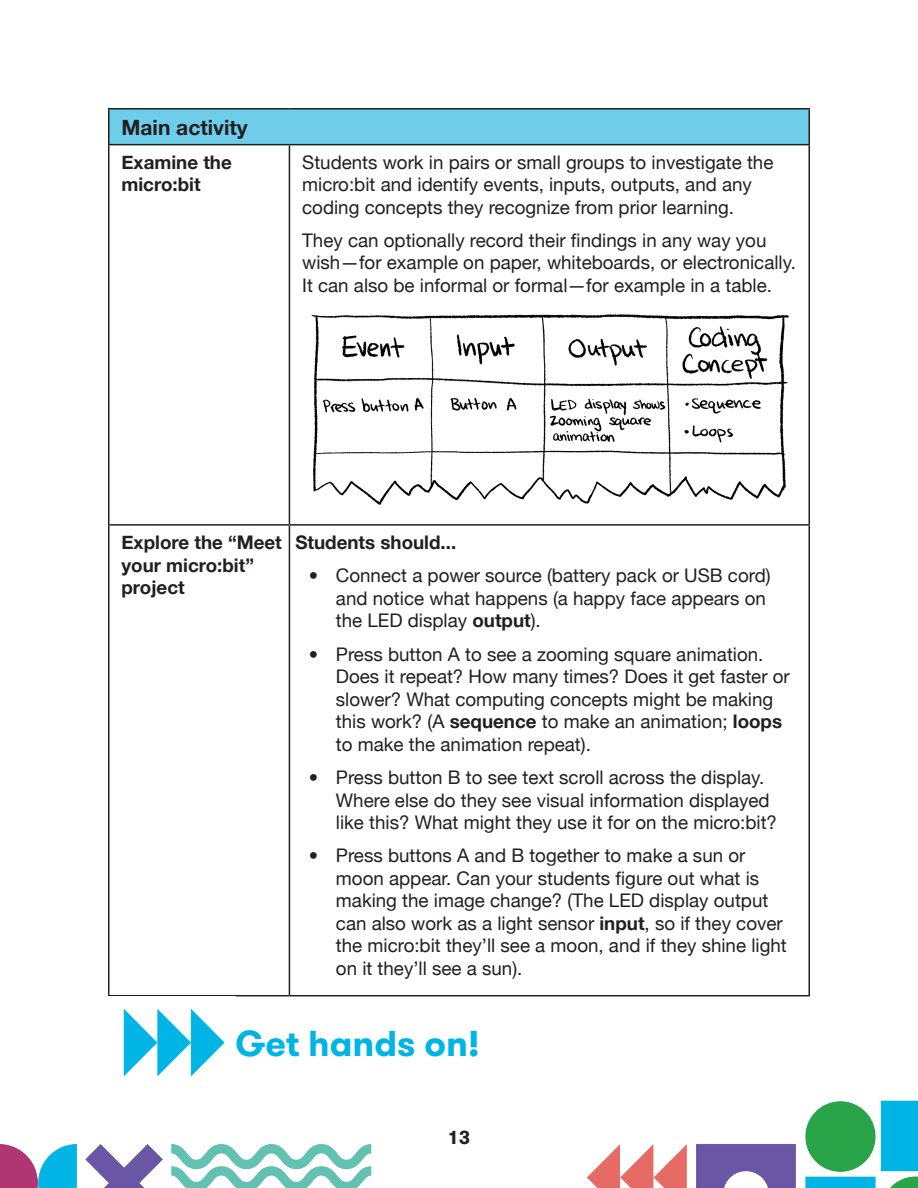
<style>
.page{position:relative;width:918px;height:1188px;background:#fff}
.page>*{position:absolute;margin:0;border:0;box-sizing:border-box;transform-origin:0 0}
.Paragraph_Style_1{font:700 36px "GT Walsheim";color:#00b5e6}
.Lesson_Table_Header{font:700 21px "Helvetica Neue";color:#231f20}
.Lesson_Table_Paragra{font:18.75px/22.5px "Helvetica Neue";color:#231f20}
.Lesson_Table_Subhead{font:700 18.75px/22.5px "Helvetica Neue";color:#231f20}
.Paragraph_Style_1-2{font:700 18.75px "Helvetica Neue";color:#231f20}
.t1{font:700 18.75px "GT Walsheim";color:#231f20}
.s1{font-weight:700}
</style>
<div class="page">
<img style="left:0;top:1100px;width:918px;height:88px">
<div style="left:109px;top:109px;width:700px;height:36px;background:#6eceea"></div>
<hr style="left:108px;top:108px;width:181px;height:2px;background:#231f20">
<hr style="left:108px;top:110px;width:2px;height:34px;background:#231f20">
<hr style="left:289px;top:108px;width:521px;height:2px;background:#231f20">
<hr style="left:808px;top:110px;width:2px;height:34px;background:#231f20">
<hr style="left:108px;top:144px;width:181px;height:1px;background:#231f20">
<hr style="left:108px;top:145px;width:2px;height:379px;background:#231f20">
<hr style="left:289px;top:144px;width:521px;height:1px;background:#231f20">
<hr style="left:289px;top:145px;width:1px;height:379px;background:#231f20">
<hr style="left:808px;top:145px;width:2px;height:379px;background:#231f20">
<hr style="left:108px;top:524px;width:181px;height:2px;background:#231f20">
<hr style="left:108px;top:526px;width:2px;height:469px;background:#231f20">
<hr style="left:289px;top:524px;width:521px;height:2px;background:#231f20">
<hr style="left:289px;top:526px;width:1px;height:469px;background:#231f20">
<hr style="left:808px;top:526px;width:2px;height:469px;background:#231f20">
<hr style="left:108px;top:995px;width:181px;height:1px;background:#231f20">
<hr style="left:289px;top:995px;width:521px;height:1px;background:#231f20">
<img style="left:311px;top:314px;width:478px;height:191px">
<img style="left:123px;top:1008px;width:102px;height:69px">
<p class="Lesson_Table_Header" style="left:122px;top:111px;width:128px">Main activity</p>
<p class="Lesson_Table_Subhead" style="left:122px;top:152px;width:112px">Examine the micro:bit</p>
<p class="Lesson_Table_Paragra" style="left:302px;top:152px;width:473px">Students work in pairs or small groups to investigate the micro:bit and identify events, inputs, outputs, and any coding concepts they recognize from prior learning.</p>
<p class="Lesson_Table_Paragra" style="left:302px;top:230px;width:495px">They can optionally record their findings in any way you wish—for example on paper, whiteboards, or electronically.<br>It can also be informal or formal—for example in a table.</p>
<p class="Lesson_Table_Subhead" style="left:122px;top:532px;width:162px">Explore the “Meet your micro:bit” project</p>
<p class="Paragraph_Style_1-2" style="left:295px;top:528px;width:162px">Students should...</p>
<p class="Lesson_Table_Paragra" style="left:336px;top:566px;width:436px">Connect a power source (battery pack or USB cord) and notice what happens (a happy face appears on the LED display <span class="s1">output</span>).</p>
<p class="Lesson_Table_Paragra" style="left:336px;top:644px;width:455px">Press button A to see a zooming square animation.<br>Does it repeat? How many times? Does it get faster or slower? What computing concepts might be making this work? (A <span class="s1">sequence</span> to make an animation; <span class="s1">loops </span>to make the animation repeat).</p>
<p class="Lesson_Table_Paragra" style="left:336px;top:767px;width:443px">Press button B to see text scroll across the display.<br>Where else do they see visual information displayed like this? What might they use it for on the micro:bit?</p>
<p class="Lesson_Table_Paragra" style="left:336px;top:846px;width:452px">Press buttons A and B together to make a sun or moon appear. Can your students figure out what is making the image change? (The LED display output can also work as a light sensor <span class="s1">input</span>, so if they cover the micro:bit they’ll see a moon, and if they shine light on it they’ll see a sun).</p>
<p class="Paragraph_Style_1" style="left:235px;top:1020px;width:246px">Get hands on!</p>
<p class="t1" style="left:448px;top:1125px;width:24px">13</p>
</div>
